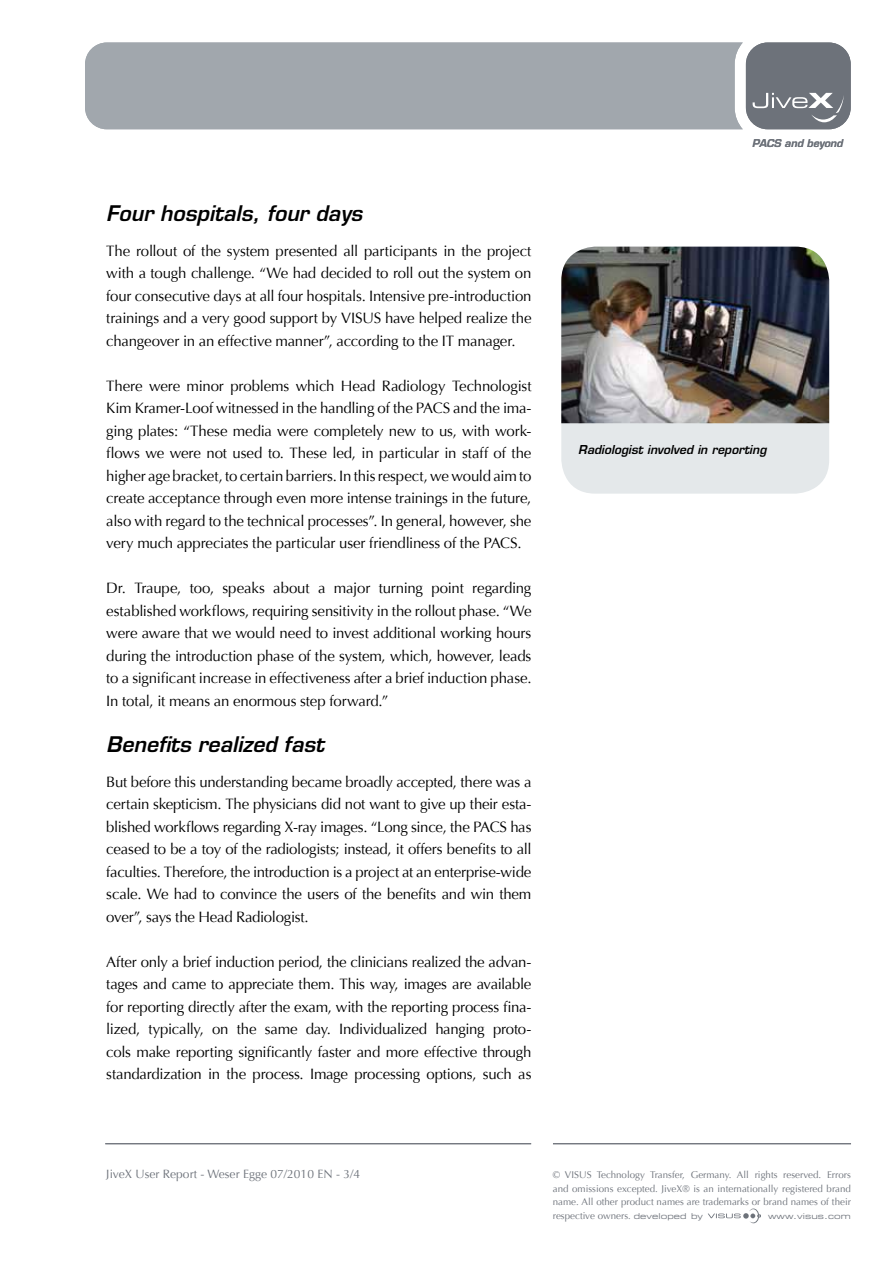
<style>
.page{position:relative;width:893px;height:1263px;background:#fff}
.page>*{position:absolute;margin:0;border:0;box-sizing:border-box;transform-origin:0 0}
.t1{font:italic 600 21px "Eurostile";color:#000}
.t2{font:15px/22.5px "Optima";letter-spacing:-.015em;color:#000;text-align:justify}
.t3{font:12px "Optima";color:#6d727a}
.t4{font:italic 600 12px "Eurostile";color:#000}
.t5{font:italic 600 10.5px "Eurostile";color:#6d727a}
.t6{font:9.75px/13.5px "Optima";color:#6d727a;text-align:justify}
.t7{font:8.1px "Eurostile Extended Two";letter-spacing:.01em;color:#6d727a}
.s1{font-size:9.3px}
.s2{font-family:"Eurostile Extended Two";font-size:8.1px}
</style>
<div class="page">
<div style="left:85px;top:43px;width:658px;height:86px;background:#a1a7ad"></div>
<div style="left:746px;top:43px;width:105px;height:86px;background:#6d727a;border-radius:22px"></div>
<svg style="left:753px;top:93px;width:91px;height:29px"></svg>
<hr style="left:553px;top:1143px;width:298px;height:1px;background:#6d727a">
<hr style="left:105px;top:1143px;width:426px;height:1px;background:#6d727a">
<svg style="left:708px;top:1208px;width:53px;height:15px"></svg>
<div style="left:561px;top:247px;width:268px;height:247px;background:#e4e8ea;border-radius:34px"></div>
<img style="left:561px;top:247px;width:268px;height:176px">
<h1 class="t1" style="left:106px;top:200px;width:257px">Four hospitals, four days</h1>
<p class="t2" style="left:106px;top:239px;width:427px">The rollout of the system presented all participants in the project with a tough challenge. “We had decided to roll out the system on four consecutive days at all four hospitals. Intensive pre-introduction trainings and a very good support by VISUS have helped realize the changeover in an effective manner”, according to the IT manager.</p>
<p class="t2" style="left:106px;top:374px;width:427px">There were minor problems which Head Radiology Technologist Kim Kramer-Loof witnessed in the handling of the PACS and the ima&shy;ging plates: “These media were completely new to us, with work&shy;flows we were not used to. These led, in particular in staff of the higher age bracket, to certain barriers. In this respect, we would aim to create acceptance through even more intense trainings in the future, also with regard to the technical processes”. In general, however, she very much appreciates the particular user friendliness of the PACS.</p>
<p class="t2" style="left:106px;top:577px;width:427px">Dr. Traupe, too, speaks about a major turning point regarding established workflows, requiring sensitivity in the rollout phase. “We were aware that we would need to invest additional working hours during the introduction phase of the system, which, however, leads to a significant increase in effectiveness after a brief induction phase.<br>In total, it means an enormous step forward.”</p>
<h1 class="t1" style="left:106px;top:731px;width:219px">Benefits realized fast</h1>
<p class="t2" style="left:106px;top:770px;width:427px">But before this understanding became broadly accepted, there was a certain skepticism. The physicians did not want to give up their esta&shy;blished workflows regarding X-ray images. “Long since, the PACS has ceased to be a toy of the radiologists; instead, it offers benefits to all faculties. Therefore, the introduction is a project at an enterprise-wide scale. We had to convince the users of the benefits and win them over”, says the Head Radiologist.</p>
<p class="t2" style="left:106px;top:950px;width:427px">After only a brief induction period, the clinicians realized the advan&shy;tages and came to appreciate them. This way, images are available for reporting directly after the exam, with the reporting process fina&shy;lized, typically, on the same day. Individualized hanging proto&shy;cols make reporting significantly faster and more effective through standardization in the process. Image processing options, such as</p>
<p class="t5" style="left:752px;top:137px;width:92px">PACS and beyond</p>
<p class="t4" style="left:578px;top:442px;width:190px">Radiologist involved in reporting</p>
<p class="t3" style="left:106px;top:1167px;width:255px">JiveX User Report - Weser Egge 07/2010 EN - 3/4</p>
<p class="t6" style="left:553px;top:1168px;width:300px">© VISUS Technology Transfer, Germany. All rights reserved. Errors and omissions excepted. JiveX® is an internationally registered brand name. All other product names are trademarks or brand names of their respective owners<span class="s1">.</span> <span class="s2">developed by</span></p>
<p class="t7" style="left:768px;top:1210px;width:84px">www.visus.com</p>
</div>
